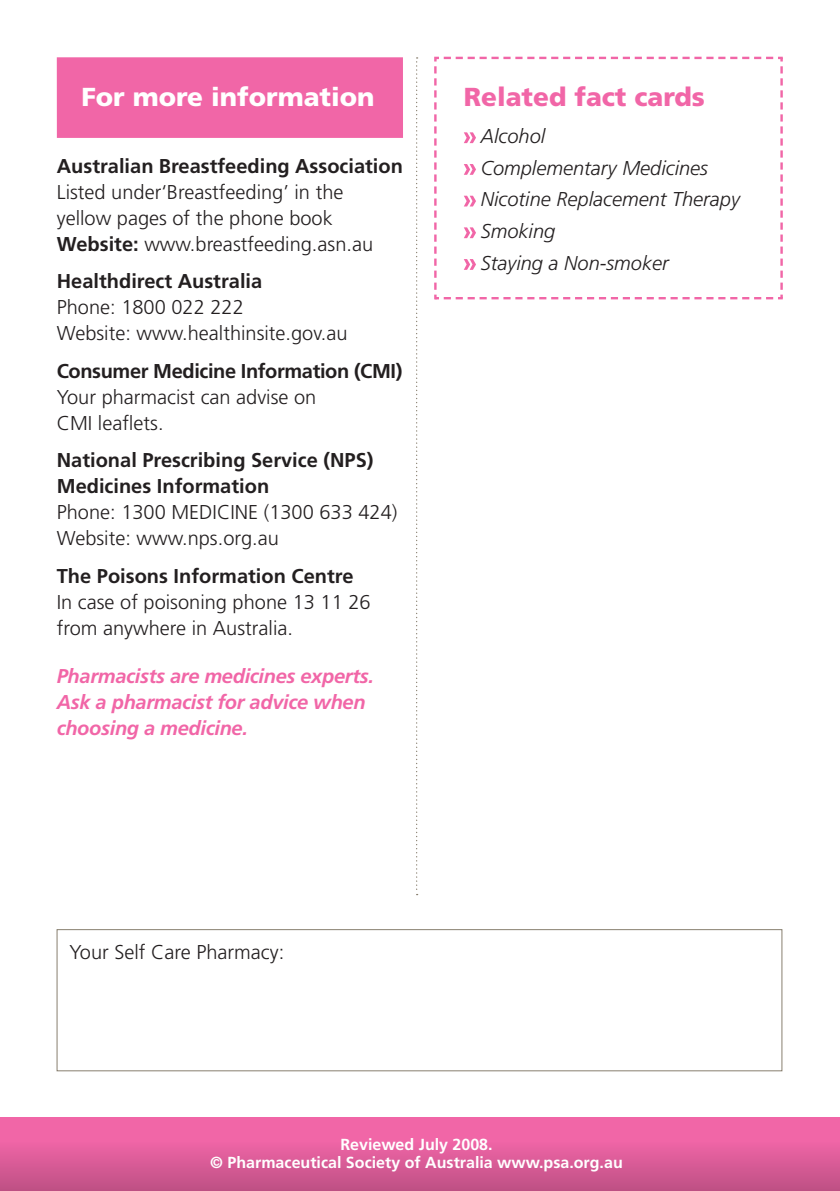
<style>
.page{position:relative;width:840px;height:1191px;background:#fff}
.page>*{position:absolute;margin:0;border:0;box-sizing:border-box;transform-origin:0 0}
.FC_Subhead_1{font:900 26px "Frutiger LT Std";color:#fff}
.FC_Subhead_1-2{font:900 26px "Frutiger LT Std";color:#f166a7}
.FC_Body_text{font:300 20px/26px "Frutiger LT Std";color:#231f20}
.FC_Bullet__para{font:italic 300 20px "Frutiger LT Std";color:#231f20}
.FC_Subhead_2{font:italic 700 20px/26px "Frutiger LT Std";letter-spacing:-.015em;color:#f166a7}
.FC_Body_text-2{font:700 16px/18px "Frutiger LT Std";color:#fff;text-align:center}
.s1{font-weight:700}
</style>
<div class="page">
<div style="left:0;top:1117px;width:839px;height:74px;background:linear-gradient(to bottom,#fd6baf,#c35288)"></div>
<svg style="left:416px;top:57px;width:1px;height:838px"></svg>
<div style="left:57px;top:929px;width:724px;height:142px;border:1px solid #887f6f"></div>
<div style="left:57px;top:57px;width:346px;height:81px;background:#f166a7"></div>
<svg style="left:57px;top:57px;width:28px;height:81px"></svg>
<svg style="left:434px;top:57px;width:349px;height:243px"></svg>
<p class="FC_Subhead_1" style="left:81px;top:82px;width:294px">For more information</p>
<p class="FC_Body_text" style="left:57px;top:153px;width:347px"><span class="s1">Australian Breastfeeding Association </span>Listed under‘Breastfeeding’ in the<br>yellow pages of the phone book <span class="s1">Website:</span> www.breastfeeding.asn.au</p>
<p class="FC_Body_text" style="left:57px;top:269px;width:292px"><span class="s1">Healthdirect Australia<br></span>Phone: 1800 022 222<br>Website: www.healthinsite.gov.au</p>
<p class="FC_Body_text" style="left:57px;top:358px;width:347px"><span class="s1">Consumer Medicine Information (CMI)<br></span>Your pharmacist can advise on<br>CMI leaflets.</p>
<p class="FC_Body_text" style="left:57px;top:447px;width:342px"><span class="s1">National Prescribing Service (NPS)<br>Medicines Information<br></span>Phone: 1300 MEDICINE (1300 633 424)<br>Website: www.nps.org.au</p>
<p class="FC_Body_text" style="left:57px;top:563px;width:315px"><span class="s1">The Poisons Information Centre<br></span>In case of poisoning phone 13 11 26 from anywhere in Australia.</p>
<p class="FC_Subhead_2" style="left:57px;top:663px;width:318px">Pharmacists are medicines experts.<br>Ask a pharmacist for advice when choosing a medicine.</p>
<p class="FC_Subhead_1-2" style="left:463px;top:81px;width:242px">Related fact cards</p>
<p class="FC_Bullet__para" style="left:480px;top:125px;width:66px">Alcohol</p>
<p class="FC_Bullet__para" style="left:480px;top:156px;width:229px">Complementary Medicines</p>
<p class="FC_Bullet__para" style="left:480px;top:188px;width:260px">Nicotine Replacement Therapy</p>
<p class="FC_Bullet__para" style="left:480px;top:220px;width:76px">Smoking</p>
<p class="FC_Bullet__para" style="left:480px;top:251px;width:189px">Staying a Non-smoker</p>
<p class="FC_Body_text" style="left:69px;top:939px;width:216px">Your Self Care Pharmacy:</p>
<p class="FC_Body_text-2" style="left:210px;top:1135px;width:414px">Reviewed July 2008.<br>© Pharmaceutical Society of Australia www.psa.org.au</p>
</div>
